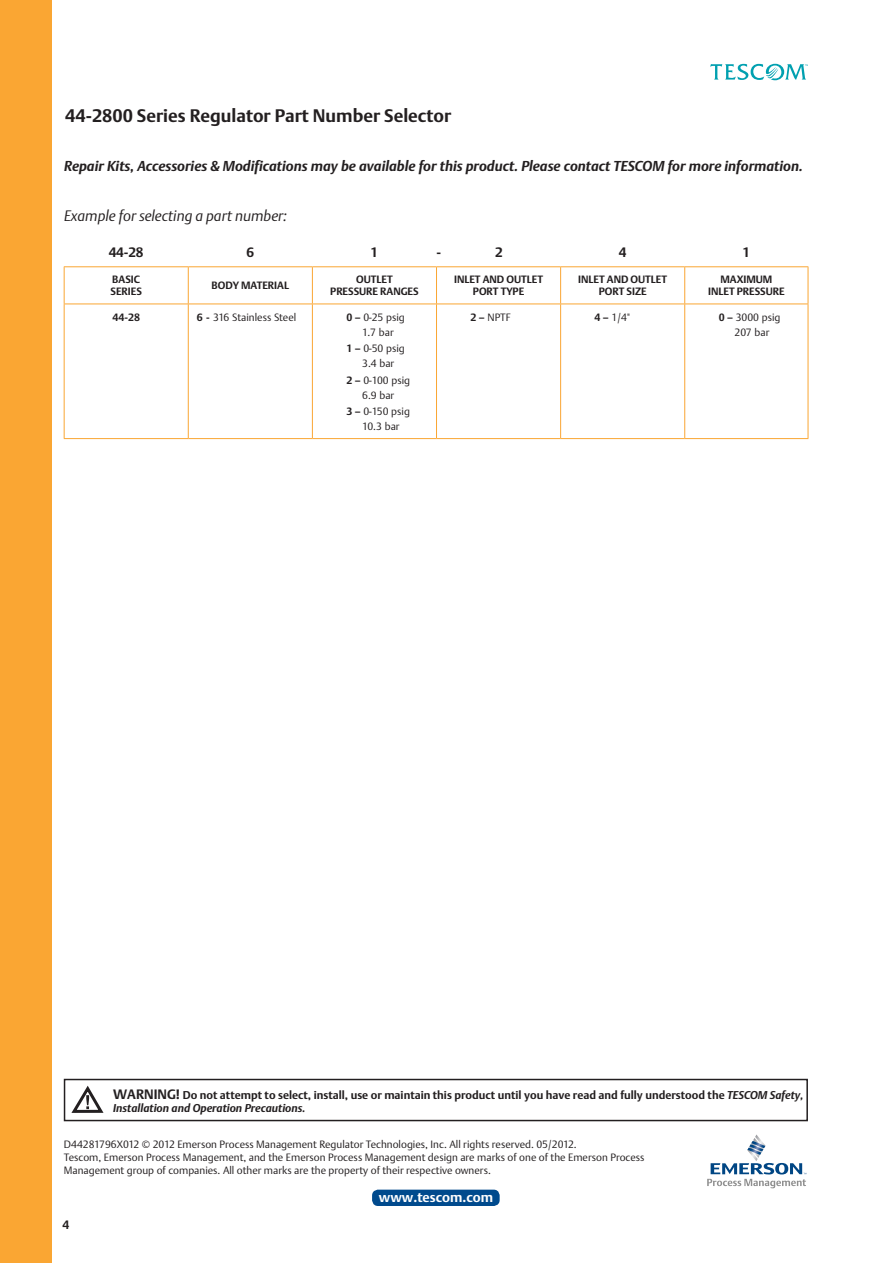
<style>
.page{position:relative;width:893px;height:1263px;background:#fff}
.page>*{position:absolute;margin:0;border:0;box-sizing:border-box;transform-origin:0 0}
.t1{font:700 18px "DTL Argo T";color:#231f20}
.t2{font:italic 15px "DTL Argo T Light";color:#231f20}
.t3{font:italic 700 14.25px "DTL Argo T";color:#231f20}
.t4{font:700 13.5px "DTL Argo T";color:#fff}
.t5{font:700 13.5px "DTL Argo T";color:#231f20}
.t6{font:700 12px "DTL Argo T";color:#231f20}
.t7{font:700 11.25px/13.5px "DTL Argo T";color:#231f20}
.t8{font:300 10.5px/15px "DTL Argo T";color:#231f20;text-align:center}
.t9{font:700 10.5px/12px "DTL Argo T";color:#231f20;text-align:center}
.s1{font-weight:700}
.s2{font-size:13.5px}
.s3{font-style:italic}
</style>
<div class="page">
<div style="left:0;top:0;width:51px;height:1263px;background:#faa633"></div>
<svg style="left:710px;top:64px;width:98px;height:16px"></svg>
<hr style="left:64px;top:266px;width:124px;height:1px;background:#faa633">
<hr style="left:64px;top:267px;width:1px;height:37px;background:#faa633">
<hr style="left:188px;top:266px;width:124px;height:1px;background:#faa633">
<hr style="left:188px;top:267px;width:1px;height:37px;background:#faa633">
<hr style="left:312px;top:266px;width:124px;height:1px;background:#faa633">
<hr style="left:312px;top:267px;width:1px;height:37px;background:#faa633">
<hr style="left:436px;top:266px;width:125px;height:1px;background:#faa633">
<hr style="left:436px;top:267px;width:1px;height:37px;background:#faa633">
<hr style="left:561px;top:266px;width:124px;height:1px;background:#faa633">
<hr style="left:560px;top:267px;width:1px;height:37px;background:#faa633">
<hr style="left:685px;top:266px;width:123px;height:1px;background:#faa633">
<hr style="left:684px;top:267px;width:1px;height:37px;background:#faa633">
<hr style="left:808px;top:267px;width:1px;height:37px;background:#faa633">
<hr style="left:64px;top:304px;width:124px;height:1px;background:#faa633">
<hr style="left:64px;top:304px;width:1px;height:134px;background:#faa633">
<hr style="left:188px;top:304px;width:124px;height:1px;background:#faa633">
<hr style="left:188px;top:304px;width:1px;height:134px;background:#faa633">
<hr style="left:312px;top:304px;width:124px;height:1px;background:#faa633">
<hr style="left:312px;top:304px;width:1px;height:134px;background:#faa633">
<hr style="left:436px;top:304px;width:125px;height:1px;background:#faa633">
<hr style="left:436px;top:304px;width:1px;height:134px;background:#faa633">
<hr style="left:561px;top:304px;width:124px;height:1px;background:#faa633">
<hr style="left:560px;top:304px;width:1px;height:134px;background:#faa633">
<hr style="left:685px;top:304px;width:123px;height:1px;background:#faa633">
<hr style="left:684px;top:304px;width:1px;height:134px;background:#faa633">
<hr style="left:808px;top:304px;width:1px;height:134px;background:#faa633">
<hr style="left:64px;top:438px;width:124px;height:1px;background:#faa633">
<hr style="left:188px;top:438px;width:124px;height:1px;background:#faa633">
<hr style="left:312px;top:438px;width:124px;height:1px;background:#faa633">
<hr style="left:436px;top:438px;width:125px;height:1px;background:#faa633">
<hr style="left:561px;top:438px;width:124px;height:1px;background:#faa633">
<hr style="left:685px;top:438px;width:123px;height:1px;background:#faa633">
<div style="left:64px;top:1079px;width:744px;height:42px;border:2px solid #231f20"></div>
<svg style="left:707px;top:1134px;width:99px;height:54px"></svg>
<div style="left:372px;top:1189px;width:128px;height:17px;background:#004a8d;border-radius:6px"></div>
<svg style="left:71px;top:1085px;width:33px;height:28px"></svg>
<p class="t1" style="left:65px;top:105px;width:387px">44-2800 Series Regulator Part Number Selector</p>
<p class="t3" style="left:64px;top:157px;width:740px">Repair Kits, Accessories &amp; Modifications may be available for this product. Please contact TESCOM for more information.</p>
<p class="t2" style="left:64px;top:207px;width:224px">Example for selecting a part number:</p>
<p class="t5" style="left:109px;top:244px;width:36px">44-28</p>
<p class="t5" style="left:246px;top:244px;width:9px">6</p>
<p class="t5" style="left:371px;top:244px;width:9px">1</p>
<p class="t5" style="left:436px;top:244px;width:6px">-</p>
<p class="t5" style="left:495px;top:244px;width:9px">2</p>
<p class="t5" style="left:619px;top:244px;width:9px">4</p>
<p class="t5" style="left:742px;top:244px;width:9px">1</p>
<p class="t9" style="left:112px;top:274px;width:29px">BASIC</p>
<p class="t9" style="left:111px;top:286px;width:33px">SERIES</p>
<p class="t9" style="left:212px;top:280px;width:79px">BODY MATERIAL</p>
<p class="t9" style="left:330px;top:274px;width:90px">OUTLET<br>PRESSURE RANGES</p>
<p class="t9" style="left:454px;top:274px;width:90px">INLET AND OUTLET<br>PORT TYPE</p>
<p class="t9" style="left:578px;top:274px;width:90px">INLET AND OUTLET<br>PORT SIZE</p>
<p class="t9" style="left:708px;top:274px;width:78px">MAXIMUM<br>INLET PRESSURE</p>
<p class="t9" style="left:112px;top:311px;width:29px">44-28</p>
<p class="t8" style="left:197px;top:309px;width:101px"><span class="s1">6 -</span> 316 Stainless Steel</p>
<p class="t8" style="left:346px;top:309px;width:60px"><span class="s1">0 –</span> 0-25 psig<br>1.7 bar</p>
<p class="t8" style="left:346px;top:341px;width:60px"><span class="s1">1 –</span> 0-50 psig<br>3.4 bar</p>
<p class="t8" style="left:346px;top:372px;width:65px"><span class="s1">2 –</span> 0-100 psig<br>6.9 bar</p>
<p class="t8" style="left:346px;top:404px;width:65px"><span class="s1">3 –</span> 0-150 psig<br>10.3 bar</p>
<p class="t8" style="left:470px;top:309px;width:42px"><span class="s1">2 –</span> NPTF</p>
<p class="t8" style="left:595px;top:309px;width:37px"><span class="s1">4 –</span> 1/4"</p>
<p class="t8" style="left:719px;top:309px;width:63px"><span class="s1">0 –</span> 3000 psig<br>207 bar</p>
<p class="t7" style="left:113px;top:1088px;width:692px"><span class="s2">WARNING!</span> Do not attempt to select, install, use or maintain this product until you have read and fully understood the <span class="s3">TESCOM Safety,<br>Installation and Operation Precautions.</span></p>
<p class="t8" style="left:64px;top:1137px;width:515px">D44281796X012 © 2012 Emerson Process Management Regulator Technologies, Inc. All rights reserved. 05/2012.</p>
<p class="t8" style="left:64px;top:1151px;width:582px;line-height:12.6px;text-align:left">Tescom, Emerson Process Management, and the Emerson Process Management design are marks of one of the Emerson Process<br>Management group of companies. All other marks are the property of their respective owners.</p>
<p class="t4" style="left:379px;top:1189px;width:116px">www.tescom.com</p>
<p class="t6" style="left:63px;top:1217px;width:8px">4</p>
</div>
